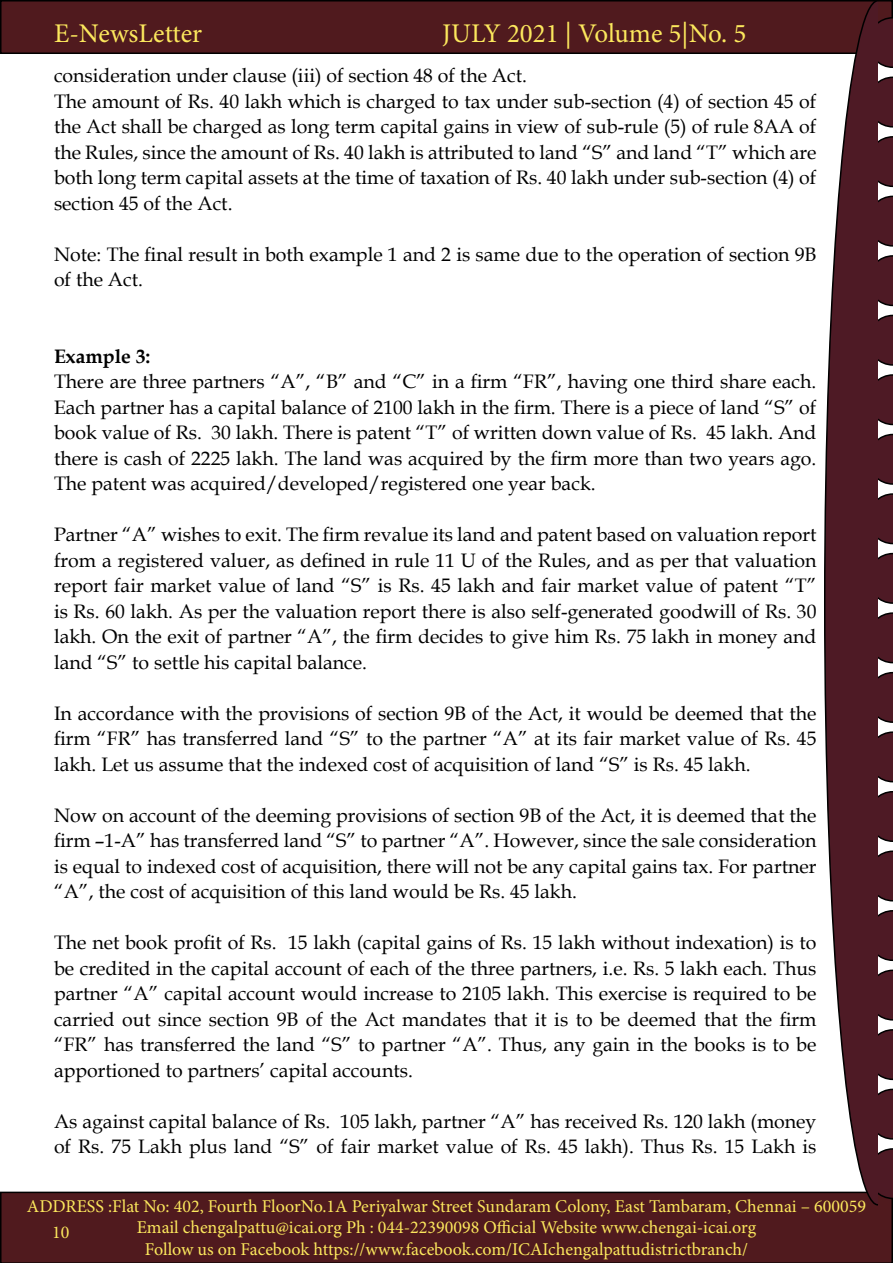
<style>
.page{position:relative;width:893px;height:1263px;background:#fff}
.page>*{position:absolute;margin:0;border:0;box-sizing:border-box;transform-origin:0 0}
.t1{font:27px "Minion Pro";color:#fce85d}
.t2{font:19.5px/25.5px "Book Antiqua";color:#000;text-align:justify}
.t3{font:700 19.5px "Book Antiqua";color:#000}
.t4{font:18px/21.6px "Minion Pro";color:#fce85d;text-align:center}
</style>
<div class="page">
<div style="left:1px;top:1px;width:891px;height:52px;background:#501a1e"></div>
<div style="left:0;top:0;width:893px;height:54px;border:2px solid #000"></div>
<div style="left:0;top:1191px;width:893px;height:72px;background:#501a1e"></div>
<svg style="left:879px;top:77px;width:14px;height:51px"></svg>
<svg style="left:879px;top:0;width:14px;height:68px"></svg>
<svg style="left:879px;top:136px;width:14px;height:51px"></svg>
<svg style="left:879px;top:196px;width:14px;height:51px"></svg>
<svg style="left:879px;top:255px;width:14px;height:51px"></svg>
<svg style="left:879px;top:315px;width:14px;height:51px"></svg>
<svg style="left:879px;top:374px;width:14px;height:51px"></svg>
<svg style="left:879px;top:434px;width:14px;height:51px"></svg>
<svg style="left:879px;top:493px;width:14px;height:51px"></svg>
<svg style="left:879px;top:553px;width:14px;height:51px"></svg>
<svg style="left:879px;top:612px;width:14px;height:51px"></svg>
<svg style="left:879px;top:672px;width:14px;height:51px"></svg>
<svg style="left:879px;top:731px;width:14px;height:51px"></svg>
<svg style="left:879px;top:791px;width:14px;height:51px"></svg>
<svg style="left:879px;top:850px;width:14px;height:51px"></svg>
<svg style="left:879px;top:910px;width:14px;height:51px"></svg>
<svg style="left:879px;top:969px;width:14px;height:51px"></svg>
<svg style="left:879px;top:1029px;width:14px;height:51px"></svg>
<svg style="left:879px;top:1089px;width:14px;height:51px"></svg>
<svg style="left:867px;top:1148px;width:26px;height:114px;background:#4c1a20"></svg>
<svg style="left:823px;top:0;width:56px;height:1206px"></svg>
<h1 class="t1" style="left:54px;top:15px;width:150px">E-NewsLetter</h1>
<h1 class="t1" style="left:442px;top:15px;width:306px">JULY 2021 | Volume 5|No. 5</h1>
<p class="t2" style="left:54px;top:62px;width:764px;text-align:left">consideration under clause (iii) of section 48 of the Act.<br>The amount of Rs. 40 lakh which is charged to tax under sub-section (4) of section 45 of the Act shall be charged as long term capital gains in view of sub-rule (5) of rule 8AA of the Rules, since the amount of Rs. 40 lakh is attributed to land “S” and land “T” which are both long term capital assets at the time of taxation of Rs. 40 lakh under sub-section (4) of section 45 of the Act.</p>
<p class="t2" style="left:54px;top:241px;width:764px">Note: The final result in both example 1 and 2 is same due to the operation of section 9B of the Act.</p>
<p class="t3" style="left:54px;top:343px;width:98px">Example 3:</p>
<p class="t2" style="left:54px;top:368px;width:764px">There are three partners “A”, “B” and “C” in a firm “FR”, having one third share each.<br>Each partner has a capital balance of 2100 lakh in the firm. There is a piece of land “S” of book value of Rs. 30 lakh. There is patent “T” of written down value of Rs. 45 lakh. And there is cash of 2225 lakh. The land was acquired by the firm more than two years ago.<br>The patent was acquired/developed/registered one year back.</p>
<p class="t2" style="left:54px;top:521px;width:764px">Partner “A” wishes to exit. The firm revalue its land and patent based on valuation report from a registered valuer, as defined in rule 11 U of the Rules, and as per that valuation report fair market value of land “S” is Rs. 45 lakh and fair market value of patent “T” is Rs. 60 lakh. As per the valuation report there is also self-generated goodwill of Rs. 30 lakh. On the exit of partner “A”, the firm decides to give him Rs. 75 lakh in money and land “S” to settle his capital balance.</p>
<p class="t2" style="left:54px;top:700px;width:764px">In accordance with the provisions of section 9B of the Act, it would be deemed that the firm “FR” has transferred land “S” to the partner “A” at its fair market value of Rs. 45 lakh. Let us assume that the indexed cost of acquisition of land “S” is Rs. 45 lakh.</p>
<p class="t2" style="left:54px;top:802px;width:764px">Now on account of the deeming provisions of section 9B of the Act, it is deemed that the firm –1-A” has transferred land “S” to partner “A”. However, since the sale consideration is equal to indexed cost of acquisition, there will not be any capital gains tax. For partner “A”, the cost of acquisition of this land would be Rs. 45 lakh.</p>
<p class="t2" style="left:54px;top:929px;width:764px">The net book profit of Rs. 15 lakh (capital gains of Rs. 15 lakh without indexation) is to be credited in the capital account of each of the three partners, i.e. Rs. 5 lakh each. Thus partner “A” capital account would increase to 2105 lakh. This exercise is required to be carried out since section 9B of the Act mandates that it is to be deemed that the firm “FR” has transferred the land “S” to partner “A”. Thus, any gain in the books is to be apportioned to partners’ capital accounts.</p>
<p class="t2" style="left:54px;top:1108px;width:764px">As against capital balance of Rs. 105 lakh, partner “A” has received Rs. 120 lakh (money of Rs. 75 Lakh plus land “S” of fair market value of Rs. 45 lakh). Thus Rs. 15 Lakh is</p>
<p class="t4" style="left:27px;top:1195px;width:840px">ADDRESS :Flat No: 402, Fourth FloorNo.1A Periyalwar Street Sundaram Colony, East Tambaram, Chennai – 600059<br>Email chengalpattu@icai.org Ph : 044-22390098 Official Website www.chengai-icai.org<br>Follow us on Facebook https://www.facebook.com/ICAIchengalpattudistrictbranch/</p>
<p class="t4" style="left:52px;top:1221px;width:19px">10</p>
</div>
